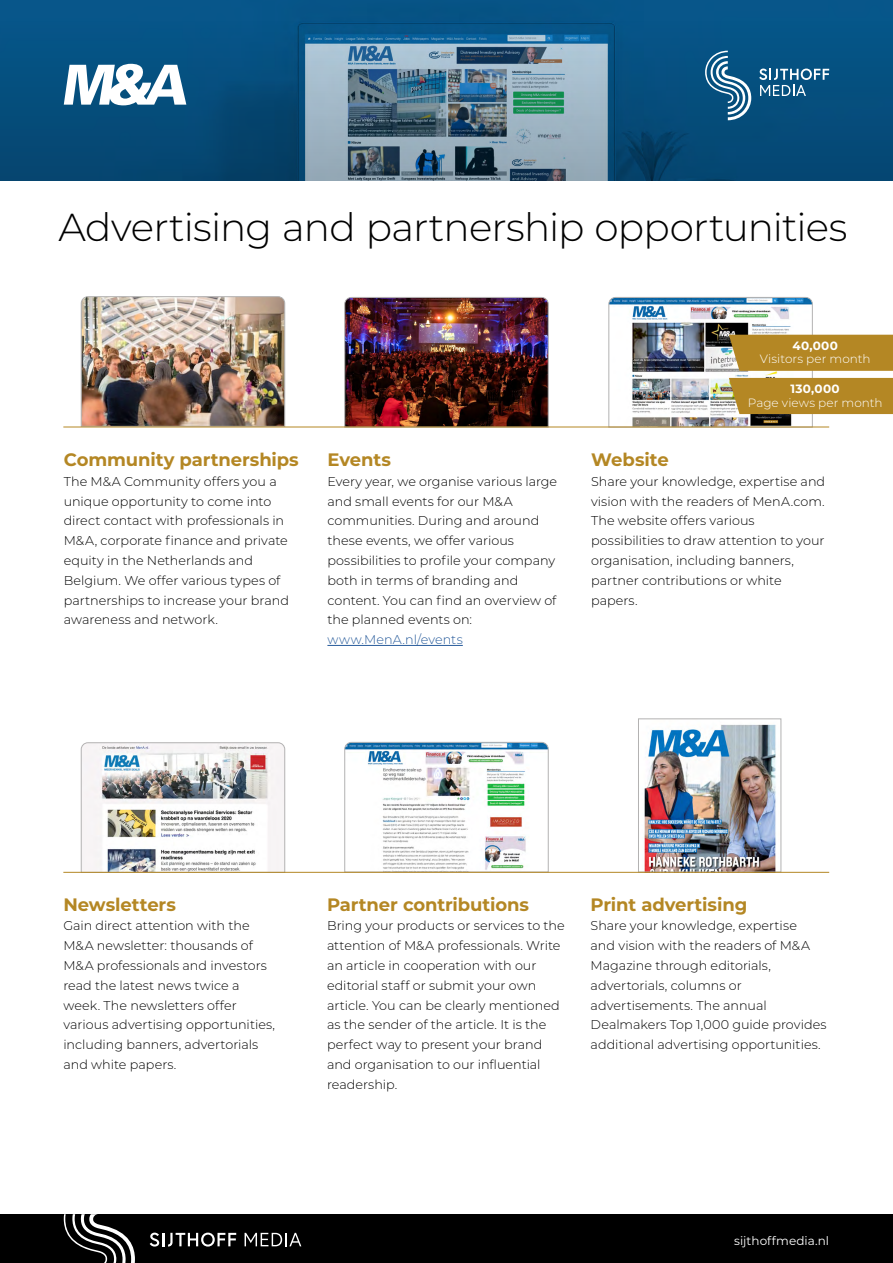
<style>
.page{position:relative;width:893px;height:1263px;background:#fff}
.page>*{position:absolute;margin:0;border:0;box-sizing:border-box;transform-origin:0 0}
.t1{font:300 39px "Montserrat";letter-spacing:-.02em;color:#000}
.t2{font:700 18px "Montserrat";letter-spacing:-.005em;color:#b48724}
.t3{font:300 12.75px/19.8px "Montserrat";color:#000}
.t4{font:300 12.75px "Montserrat";color:#275b9b}
.t5{font:300 12px "Montserrat";letter-spacing:.005em;color:#fff}
.t6{font:12px "Montserrat";letter-spacing:.005em;color:#fff}
.t7{font:700 12px "Montserrat";letter-spacing:.03em;color:#fff}
</style>
<div class="page">
<img style="left:644px;top:724px;width:132px;height:146px">
<div style="left:638px;top:718px;width:143px;height:154px;border:1px solid #b3b2b2"></div>
<img style="left:344px;top:742px;width:205px;height:130px">
<svg style="left:0;top:0;width:893px;height:181px;background:#246087"></svg>
<svg style="left:705px;top:51px;width:46px;height:69px;background:#3e789c"></svg>
<svg style="left:759px;top:69px;width:70px;height:27px"></svg>
<svg style="left:64px;top:64px;width:122px;height:41px"></svg>
<hr style="left:327px;top:645px;width:136px;height:1px;background:#275b9b">
<div style="left:0;top:1214px;width:893px;height:49px;background:#000"></div>
<svg style="left:245px;top:1233px;width:56px;height:13px"></svg>
<svg style="left:150px;top:1232px;width:86px;height:14px"></svg>
<svg style="left:64px;top:1214px;width:71px;height:49px"></svg>
<img style="left:81px;top:742px;width:204px;height:130px">
<img style="left:81px;top:296px;width:204px;height:131px">
<img style="left:608px;top:297px;width:285px;height:131px">
<img style="left:344px;top:297px;width:205px;height:130px">
<hr style="left:63px;top:427px;width:766px;height:1px;background:#b48724">
<hr style="left:63px;top:872px;width:766px;height:1px;background:#b48724">
<h1 class="t1" style="left:58px;top:201px;width:790px">Advertising and partnership opportunities</h1>
<h2 class="t2" style="left:64px;top:447px;width:237px">Community partnerships</h2>
<p class="t3" style="left:64px;top:471px;width:227px">The M&amp;A Community offers you a unique opportunity to come into direct contact with professionals in<br>M&amp;A, corporate finance and private equity in the Netherlands and<br>Belgium. We offer various types of partnerships to increase your brand awareness and network.</p>
<h2 class="t2" style="left:327px;top:447px;width:65px">Events</h2>
<p class="t3" style="left:327px;top:471px;width:231px">Every year, we organise various large and small events for our M&amp;A communities. During and around these events, we offer various possibilities to profile your company both in terms of branding and content. You can find an overview of the planned events on:</p>
<p class="t4" style="left:327px;top:631px;width:137px">www.MenA.nl/events</p>
<p class="t7" style="left:792px;top:337px;width:47px">40,000</p>
<p class="t5" style="left:760px;top:351px;width:112px">Visitors per month</p>
<p class="t7" style="left:791px;top:380px;width:51px">130,000</p>
<p class="t5" style="left:748px;top:394px;width:136px">Page views per month</p>
<h2 class="t2" style="left:591px;top:447px;width:79px">Website</h2>
<p class="t3" style="left:591px;top:471px;width:236px">Share your knowledge, expertise and vision with the readers of MenA.com.<br>The website offers various possibilities to draw attention to your organisation, including banners, partner contributions or white papers.</p>
<h2 class="t2" style="left:63px;top:891px;width:114px">Newsletters</h2>
<p class="t3" style="left:63px;top:915px;width:213px">Gain direct attention with the<br>M&amp;A newsletter: thousands of<br>M&amp;A professionals and investors read the latest news twice a week. The newsletters offer various advertising opportunities, including banners, advertorials and white papers.</p>
<h2 class="t2" style="left:327px;top:891px;width:204px">Partner contributions</h2>
<p class="t3" style="left:327px;top:915px;width:239px">Bring your products or services to the attention of M&amp;A professionals. Write an article in cooperation with our editorial staff or submit your own article. You can be clearly mentioned as the sender of the article. It is the perfect way to present your brand and organisation to our influential readership.</p>
<h2 class="t2" style="left:591px;top:891px;width:158px">Print advertising</h2>
<p class="t3" style="left:591px;top:915px;width:237px">Share your knowledge, expertise<br>and vision with the readers of M&amp;A<br>Magazine through editorials, advertorials, columns or advertisements. The annual<br>Dealmakers Top 1,000 guide provides additional advertising opportunities.</p>
<p class="t6" style="left:734px;top:1232px;width:97px">sijthoffmedia.nl</p>
</div>
